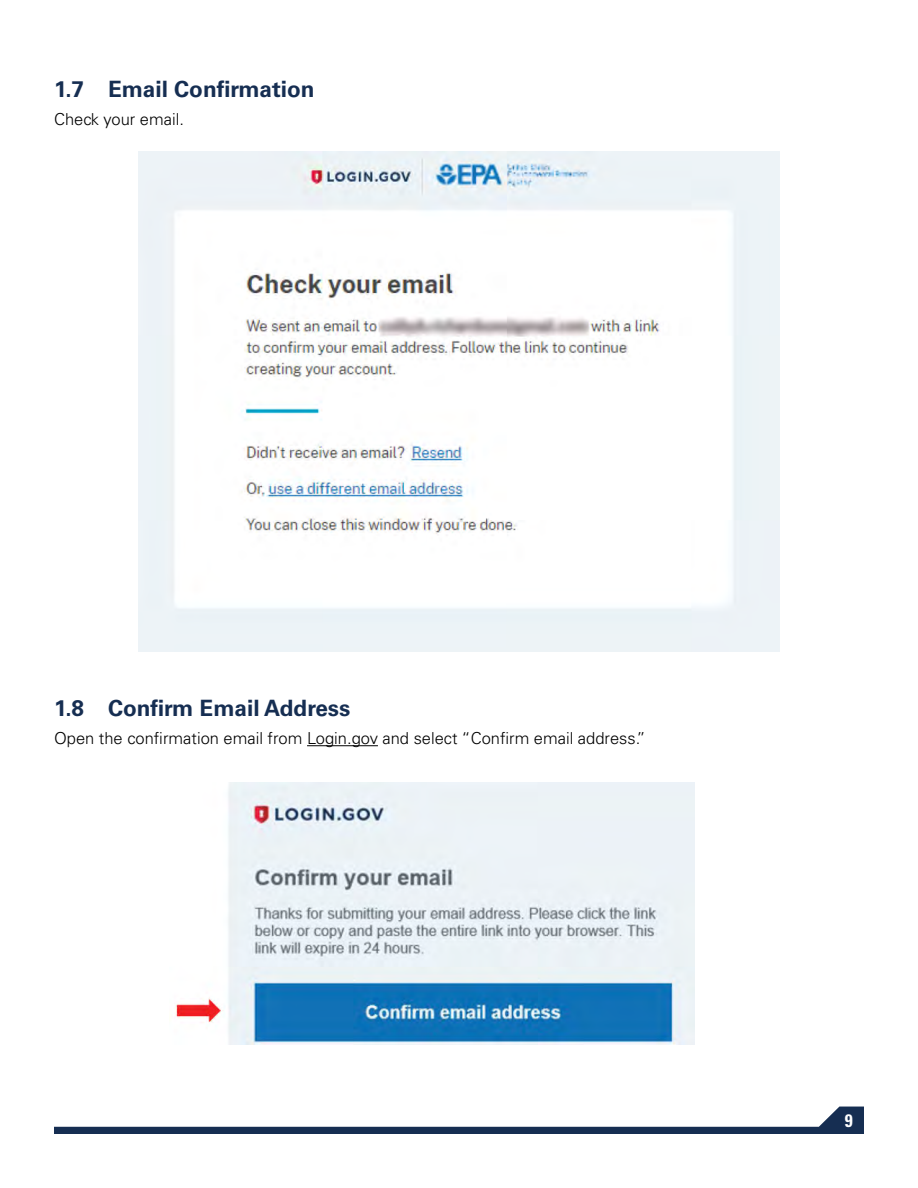
<style>
.page{position:relative;width:918px;height:1188px;background:#fff}
.page>*{position:absolute;margin:0;border:0;box-sizing:border-box;transform-origin:0 0}
.t1{font:700 22.5px "Univers LT Std";color:#162e52}
.t2{font:700 condensed 18px "Univers LT Std";color:#fff}
.t3{font:300 16.5px "Univers LT Std";color:#000}
</style>
<div class="page">
<svg style="left:54px;top:1107px;width:810px;height:27px"></svg>
<hr style="left:307px;top:745px;width:71px;height:1px;background:#000">
<img style="left:138px;top:152px;width:642px;height:500px">
<img style="left:175px;top:782px;width:520px;height:262px">
<h3 class="t1" style="left:54px;top:76px;width:262px">1.7 Email Confrmation</h3>
<p class="t3" style="left:54px;top:109px;width:131px">Check your email.</p>
<h3 class="t1" style="left:54px;top:695px;width:298px">1.8 Confrm Email Address</h3>
<p class="t3" style="left:54px;top:728px;width:593px">Open the confrmation email from Login.gov and select “Confrm email address.”</p>
<p class="t2" style="left:845px;top:1109px;width:9px">9</p>
</div>
